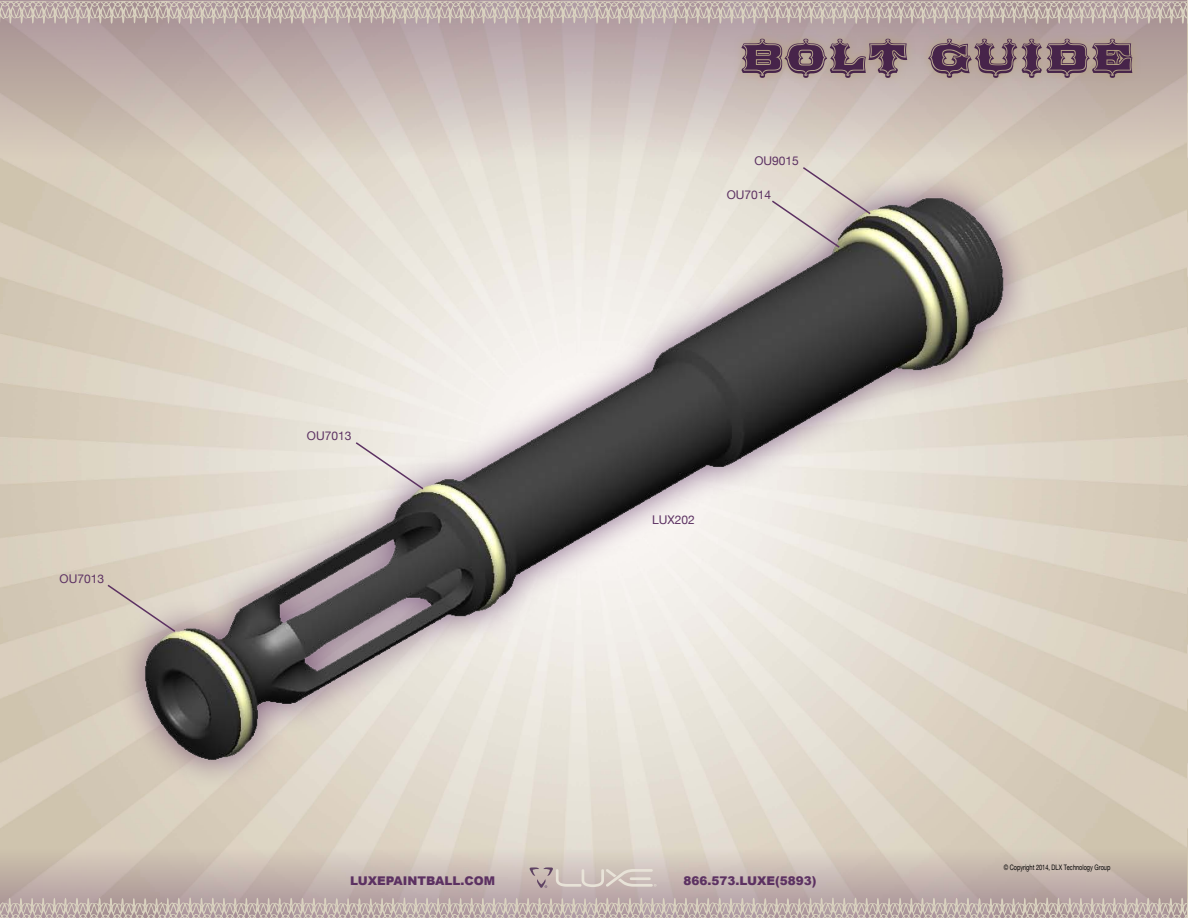
<style>
.page{position:relative;width:1188px;height:918px;background:#fff}
.page>*{position:absolute;margin:0;border:0;box-sizing:border-box;transform-origin:0 0}
.t1{font:54px "Broadgauge Ornate Cond";color:#47244a}
.t2{font:900 12px "Arial";color:#5c3162}
.t3{font:12px "Helvetica Neue";color:#5c3162}
.t4{font:7.5px "Helvetica Neue";color:#000;scale:.75 1}
</style>
<div class="page">
<svg style="left:0;top:24px;width:1187px;height:135px;background:#c8bab4"></svg>
<svg style="left:0;top:848px;width:1187px;height:50px;background:#c8b9b1"></svg>
<svg style="left:530px;top:867px;width:127px;height:21px;background:#cdc0bb"></svg>
<hr style="left:1187px;top:1px;width:1px;height:158px;background:#5c3162">
<hr style="left:1187px;top:848px;width:1px;height:70px;background:#5c3162">
<svg style="left:0;top:1px;width:1188px;height:23px;background:#beafaa"></svg>
<svg style="left:0;top:898px;width:1188px;height:20px;background:#bfb0ab"></svg>
<div style="left:733px;top:30px;width:408px;height:57px;background:#b3a06f;opacity:.75"></div>
<div style="left:115px;top:168px;width:918px;height:621px;background:#5c3162;opacity:.75"></div>
<img style="left:65px;top:172px;width:1011px;height:602px">
<svg style="left:106px;top:583px;width:71px;height:50px;background:#d5cabd"></svg>
<svg style="left:354px;top:441px;width:71px;height:50px;background:#e5dfdc"></svg>
<svg style="left:770px;top:166px;width:102px;height:83px;background:#d0c8bf"></svg>
<p class="t3" style="left:60px;top:572px;width:46px">OU7013</p>
<h1 class="t1" style="left:740px;top:26px;width:43px">BOL</h1>
<h1 class="t1" style="left:867px;top:26px;width:190px">T GUIDE</h1>
<p class="t3" style="left:754px;top:154px;width:46px">OU9015</p>
<p class="t3" style="left:307px;top:429px;width:46px">OU7013</p>
<p class="t3" style="left:727px;top:188px;width:46px">OU7014</p>
<p class="t3" style="left:652px;top:513px;width:44px">LUX202</p>
<p class="t2" style="left:350px;top:872px;width:147px">LUXEPAINTBALL.COM</p>
<p class="t2" style="left:683px;top:872px;width:135px">866.573.LUXE(5893)</p>
<p class="t4" style="left:1004px;top:863px;width:144px">© Copyright 2014, DLX Technology Group</p>
</div>
